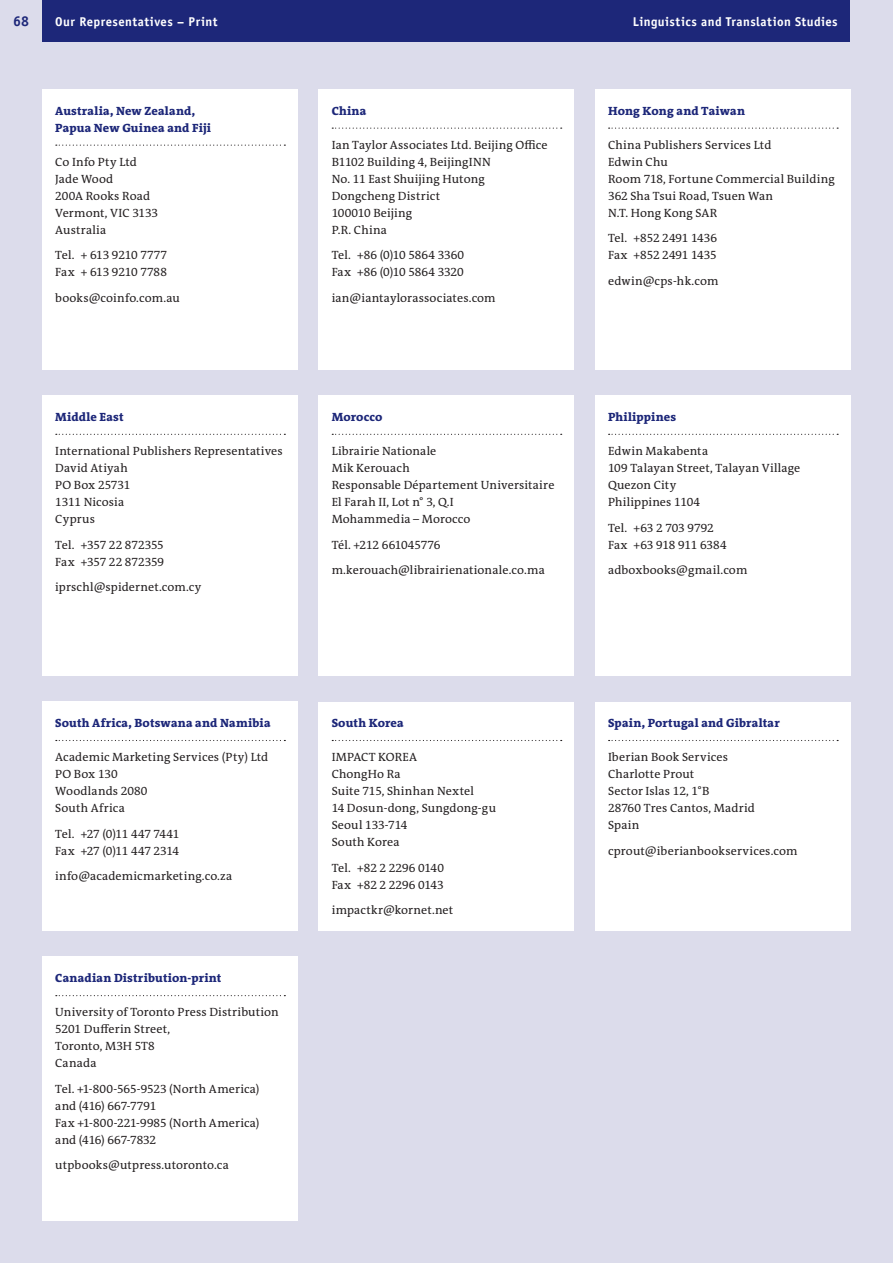
<style>
.page{position:relative;width:893px;height:1263px;background:#fff}
.page>*{position:absolute;margin:0;border:0;box-sizing:border-box;transform-origin:0 0}
.t1{font:700 14.25px "Officina Sans";color:#1d2779}
.Rubrik{font:700 12.75px "Officina Sans";letter-spacing:.035em;color:#fff}
.Adressen{font:12px/17px "The Antiqua B W5 Plain";letter-spacing:.01em;color:#231f20}
.Adressen-Titel{font:800 12px/17px "The Antiqua B W8";letter-spacing:.015em;color:#1d2779}
.Adressen_Titel{font:800 12px "The Antiqua B W8";letter-spacing:.015em;color:#1d2779}
.Adressen-2{font:12px/17px "The Antiqua B W5 Plain";letter-spacing:-.01em;color:#231f20}
</style>
<div class="page">
<div style="left:0;top:0;width:893px;height:43px;background:#dcdceb"></div>
<div style="left:43px;top:0;width:807px;height:43px;background:#1d2779"></div>
<div style="left:0;top:43px;width:893px;height:1220px;background:#dcdceb"></div>
<div style="left:319px;top:89px;width:255px;height:281px;background:#fff"></div>
<div style="left:43px;top:395px;width:255px;height:281px;background:#fff"></div>
<div style="left:43px;top:89px;width:255px;height:281px;background:#fff"></div>
<div style="left:595px;top:89px;width:255px;height:281px;background:#fff"></div>
<div style="left:43px;top:956px;width:255px;height:264px;background:#fff"></div>
<div style="left:319px;top:702px;width:255px;height:228px;background:#fff"></div>
<svg style="left:332px;top:128px;width:230px;height:1px"></svg>
<svg style="left:56px;top:434px;width:229px;height:1px"></svg>
<svg style="left:56px;top:995px;width:229px;height:1px"></svg>
<svg style="left:56px;top:145px;width:229px;height:1px"></svg>
<svg style="left:332px;top:740px;width:230px;height:1px"></svg>
<svg style="left:609px;top:128px;width:229px;height:1px"></svg>
<div style="left:595px;top:702px;width:255px;height:228px;background:#fff"></div>
<svg style="left:609px;top:740px;width:229px;height:1px"></svg>
<div style="left:43px;top:702px;width:255px;height:229px;background:#fff"></div>
<svg style="left:56px;top:740px;width:229px;height:1px"></svg>
<div style="left:595px;top:395px;width:255px;height:281px;background:#fff"></div>
<svg style="left:609px;top:434px;width:229px;height:1px"></svg>
<div style="left:319px;top:395px;width:255px;height:281px;background:#fff"></div>
<svg style="left:332px;top:434px;width:230px;height:1px"></svg>
<p class="t1" style="left:13px;top:13px;width:17px">68</p>
<p class="Rubrik" style="left:55px;top:14px;width:164px">Our Representatives – Print</p>
<p class="Rubrik" style="left:633px;top:14px;width:206px">Linguistics and Translation Studies</p>
<p class="Adressen-Titel" style="left:55px;top:102px;width:157px">Australia, New Zealand,<br>Papua New Guinea and Fiji</p>
<p class="Adressen" style="left:55px;top:153px;width:104px">Co Info Pty Ltd<br>Jade Wood<br>200A Rooks Road<br>Vermont, VIC 3133<br>Australia</p>
<p class="Adressen" style="left:55px;top:247px;width:113px">Tel. + 613 9210 7777<br>Fax + 613 9210 7788</p>
<p class="Adressen" style="left:55px;top:289px;width:126px">books@coinfo.com.au</p>
<p class="Adressen-Titel" style="left:55px;top:409px;width:70px">Middle East</p>
<p class="Adressen" style="left:55px;top:443px;width:229px">International Publishers Representatives<br>David Atiyah<br>PO Box 25731<br>1311 Nicosia<br>Cyprus</p>
<p class="Adressen" style="left:55px;top:536px;width:110px">Tel. +357 22 872355<br>Fax +357 22 872359</p>
<p class="Adressen" style="left:55px;top:579px;width:148px">iprschl@spidernet.com.cy</p>
<p class="Adressen-Titel" style="left:332px;top:102px;width:36px">China</p>
<p class="Adressen" style="left:332px;top:136px;width:217px">Ian Taylor Associates Ltd. Beijing Office<br>B1102 Building 4, BeijingINN<br>No. 11 East Shuijing Hutong<br>Dongcheng District<br>100010 Beijing<br>P.R. China</p>
<p class="Adressen" style="left:332px;top:247px;width:134px">Tel. +86 (0)10 5864 3360<br>Fax +86 (0)10 5864 3320</p>
<p class="Adressen" style="left:332px;top:289px;width:165px">ian@iantaylorassociates.com</p>
<p class="Adressen_Titel" style="left:332px;top:409px;width:52px">Morocco</p>
<p class="Adressen" style="left:332px;top:443px;width:224px">Librairie Nationale<br>Mik Kerouach<br>Responsable Département Universitaire<br>El Farah II, Lot n° 3, Q.I<br>Mohammedia – Morocco</p>
<p class="Adressen" style="left:332px;top:536px;width:110px">Tél. +212 661045776</p>
<p class="Adressen" style="left:332px;top:562px;width:215px">m.kerouach@librairienationale.co.ma</p>
<p class="Adressen_Titel" style="left:55px;top:715px;width:217px">South Africa, Botswana and Namibia</p>
<p class="Adressen" style="left:55px;top:749px;width:215px">Academic Marketing Services (Pty) Ltd<br>PO Box 130<br>Woodlands 2080<br>South Africa</p>
<p class="Adressen" style="left:55px;top:825px;width:126px">Tel. +27 (0)11 447 7441<br>Fax +27 (0)11 447 2314</p>
<p class="Adressen" style="left:55px;top:868px;width:178px">info@academicmarketing.co.za</p>
<p class="Adressen-Titel" style="left:55px;top:970px;width:168px">Canadian Distribution-print</p>
<p class="Adressen" style="left:55px;top:1004px;width:225px">University of Toronto Press Distribution<br>5201 Dufferin Street,<br>Toronto, M3H 5T8<br>Canada</p>
<p class="Adressen" style="left:55px;top:1080px;width:206px">Tel. +1-800-565-9523 (North America) and (416) 667-7791<br>Fax +1-800-221-9985 (North America) and (416) 667-7832</p>
<p class="Adressen" style="left:55px;top:1157px;width:175px">utpbooks@utpress.utoronto.ca</p>
<p class="Adressen-Titel" style="left:332px;top:715px;width:74px">South Korea</p>
<p class="Adressen" style="left:332px;top:749px;width:166px">IMPACT KOREA<br>ChongHo Ra<br>Suite 715, Shinhan Nextel<br>14 Dosun-dong, Sungdong-gu<br>Seoul 133-714<br>South Korea</p>
<p class="Adressen" style="left:332px;top:859px;width:114px">Tel. +82 2 2296 0140<br>Fax +82 2 2296 0143</p>
<p class="Adressen" style="left:332px;top:902px;width:123px">impactkr@kornet.net</p>
<p class="Adressen_Titel" style="left:608px;top:103px;width:139px">Hong Kong and Taiwan</p>
<p class="Adressen" style="left:608px;top:136px;width:228px">China Publishers Services Ltd<br>Edwin Chu<br>Room 718, Fortune Commercial Building<br>362 Sha Tsui Road, Tsuen Wan<br>N.T. Hong Kong SAR</p>
<p class="Adressen-2" style="left:608px;top:230px;width:110px">Tel. +852 2491 1436<br>Fax +852 2491 1435</p>
<p class="Adressen" style="left:608px;top:272px;width:112px">edwin@cps-hk.com</p>
<p class="Adressen_Titel" style="left:608px;top:409px;width:70px">Philippines</p>
<p class="Adressen" style="left:608px;top:443px;width:194px">Edwin Makabenta<br>109 Talayan Street, Talayan Village<br>Quezon City<br>Philippines 1104</p>
<p class="Adressen" style="left:608px;top:519px;width:120px">Tel. +63 2 703 9792<br>Fax +63 918 911 6384</p>
<p class="Adressen" style="left:608px;top:562px;width:141px">adboxbooks@gmail.com</p>
<p class="Adressen_Titel" style="left:608px;top:715px;width:173px">Spain, Portugal and Gibraltar</p>
<p class="Adressen" style="left:608px;top:749px;width:148px">Iberian Book Services<br>Charlotte Prout<br>Sector Islas 12, 1°B<br>28760 Tres Cantos, Madrid<br>Spain</p>
<p class="Adressen" style="left:608px;top:842px;width:191px">cprout@iberianbookservices.com</p>
</div>
